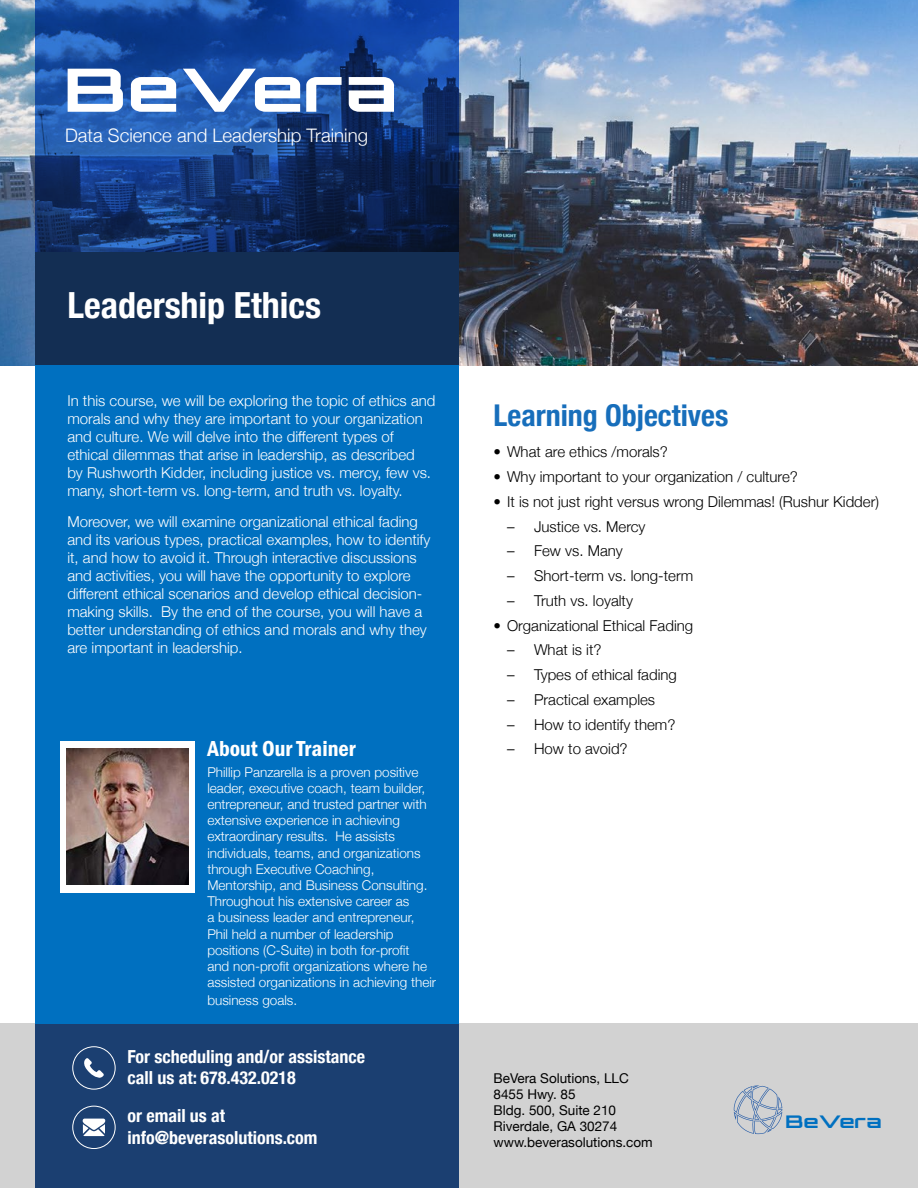
<style>
.page{position:relative;width:918px;height:1188px;background:#fff}
.page>*{position:absolute;margin:0;border:0;box-sizing:border-box;transform-origin:0 0}
.t1{font:700 59.85px "Orbitron";color:#fff;scale:1.28 1}
.t2{font:700 condensed 36px "Helvetica Neue";color:#fff}
.t3{font:700 condensed 30px "Helvetica Neue";color:#176ebb}
.t4{font:22.5px "Franklin Gothic URW Con Dem";color:#fff}
.t5{font:300 18.6px "Helvetica Neue";color:#fff}
.t6{font:700 condensed 18px/21.6px "Helvetica Neue";color:#fff}
.t7{font:700 17.4px "Orbitron";color:#0070c0;scale:1.28 1}
.t8{font:300 15px/18px "Helvetica Neue";color:#fff}
.t9{font:300 15px/24.8px "Helvetica Neue";color:#000}
.t10{font:300 13.5px/16.2px "Helvetica Neue";color:#fff}
.t11{font:13.5px/16.2px "Helvetica Neue";color:#000}
</style>
<div class="page">
<img style="left:0;top:0;width:918px;height:365px">
<div style="left:0;top:1024px;width:918px;height:164px;background:#d2d2d2"></div>
<div style="left:36px;top:1024px;width:423px;height:164px;background:#1b3f71"></div>
<svg style="left:84px;top:1058px;width:20px;height:20px"></svg>
<div style="left:72px;top:1046px;width:44px;height:44px;border:1px solid #fff;border-radius:50%"></div>
<svg style="left:83px;top:1119px;width:22px;height:17px"></svg>
<div style="left:72px;top:1106px;width:44px;height:43px;border:1px solid #fff;border-radius:50%"></div>
<svg style="left:734px;top:1085px;width:48px;height:49px"></svg>
<svg style="left:36px;top:0;width:423px;height:253px;background:#163f86"></svg>
<div style="left:36px;top:365px;width:423px;height:658px;background:#0070c0"></div>
<div style="left:60px;top:741px;width:135px;height:152px;background:#fff"></div>
<img style="left:66px;top:749px;width:123px;height:135px">
<div style="left:36px;top:253px;width:423px;height:112px;background:#132e53"></div>
<h1 class="t1" style="left:63px;top:54px;width:263px">BeVera</h1>
<p class="t5" style="left:65px;top:121px;width:304px">Data Science and Leadership Training</p>
<h2 class="t2" style="left:67px;top:276px;width:255px">Leadership Ethics</h2>
<p class="t8" style="left:67px;top:390px;width:370px">In this course, we will be exploring the topic of ethics and morals and why they are important to your organization and culture. We will delve into the different types of ethical dilemmas that arise in leadership, as described<br>by Rushworth Kidder, including justice vs. mercy, few vs. many, short-term vs. long-term, and truth vs. loyalty.</p>
<p class="t8" style="left:67px;top:512px;width:365px">Moreover, we will examine organizational ethical fading and its various types, practical examples, how to identify it, and how to avoid it. Through interactive discussions and activities, you will have the opportunity to explore different ethical scenarios and develop ethical decision&shy;making skills. By the end of the course, you will have a better understanding of ethics and morals and why they are important in leadership.</p>
<h3 class="t4" style="left:207px;top:734px;width:150px">About Our Trainer</h3>
<p class="t10" style="left:207px;top:763px;width:230px">Phillip Panzarella is a proven positive leader, executive coach, team builder, entrepreneur, and trusted partner with extensive experience in achieving extraordinary results. He assists individuals, teams, and organizations through Executive Coaching, Mentorship, and Business Consulting.<br>Throughout his extensive career as<br>a business leader and entrepreneur, Phil held a number of leadership positions (C-Suite) in both for-profit<br>and non-profit organizations where he assisted organizations in achieving their</p>
<p class="t10" style="left:207px;top:991px;width:91px">business goals.</p>
<h3 class="t3" style="left:494px;top:390px;width:236px">Learning Objectives</h3>
<p class="t9" style="left:494px;top:439px;width:176px">• What are ethics /morals?</p>
<p class="t9" style="left:494px;top:463px;width:306px">• Why important to your organization / culture?</p>
<p class="t9" style="left:507px;top:488px;width:373px;text-indent:-14px">• It is not just right versus wrong Dilemmas! (Rushur Kidder) ‒</p>
<p class="t9" style="left:534px;top:513px;width:113px">Justice vs. Mercy</p>
<p class="t9" style="left:507px;top:538px;width:9px">‒</p>
<p class="t9" style="left:534px;top:538px;width:90px">Few vs. Many</p>
<p class="t9" style="left:507px;top:562px;width:9px">‒</p>
<p class="t9" style="left:534px;top:562px;width:161px">Short-term vs. long-term</p>
<p class="t9" style="left:507px;top:587px;width:9px">‒</p>
<p class="t9" style="left:534px;top:587px;width:100px">Truth vs. loyalty</p>
<p class="t9" style="left:507px;top:612px;width:188px;text-indent:-14px">• Organizational Ethical Fading ‒</p>
<p class="t9" style="left:534px;top:637px;width:69px">What is it?</p>
<p class="t9" style="left:507px;top:661px;width:9px">‒</p>
<p class="t9" style="left:534px;top:661px;width:144px">Types of ethical fading</p>
<p class="t9" style="left:507px;top:686px;width:9px">‒</p>
<p class="t9" style="left:534px;top:686px;width:123px">Practical examples</p>
<p class="t9" style="left:507px;top:711px;width:9px">‒</p>
<p class="t9" style="left:534px;top:711px;width:143px">How to identify them?</p>
<p class="t9" style="left:507px;top:736px;width:9px">‒</p>
<p class="t9" style="left:534px;top:736px;width:95px">How to avoid?</p>
<p class="t6" style="left:127px;top:1044px;width:239px">For scheduling and/or assistance call us at: 678.432.0218</p>
<p class="t6" style="left:127px;top:1104px;width:192px">or email us at info@beverasolutions.com</p>
<p class="t7" style="left:785px;top:1111px;width:77px">BeVera</p>
<p class="t11" style="left:494px;top:1071px;width:161px">BeVera Solutions, LLC<br>8455 Hwy. 85<br>Bldg. 500, Suite 210<br>Riverdale, GA 30274 www.beverasolutions.com</p>
</div>
